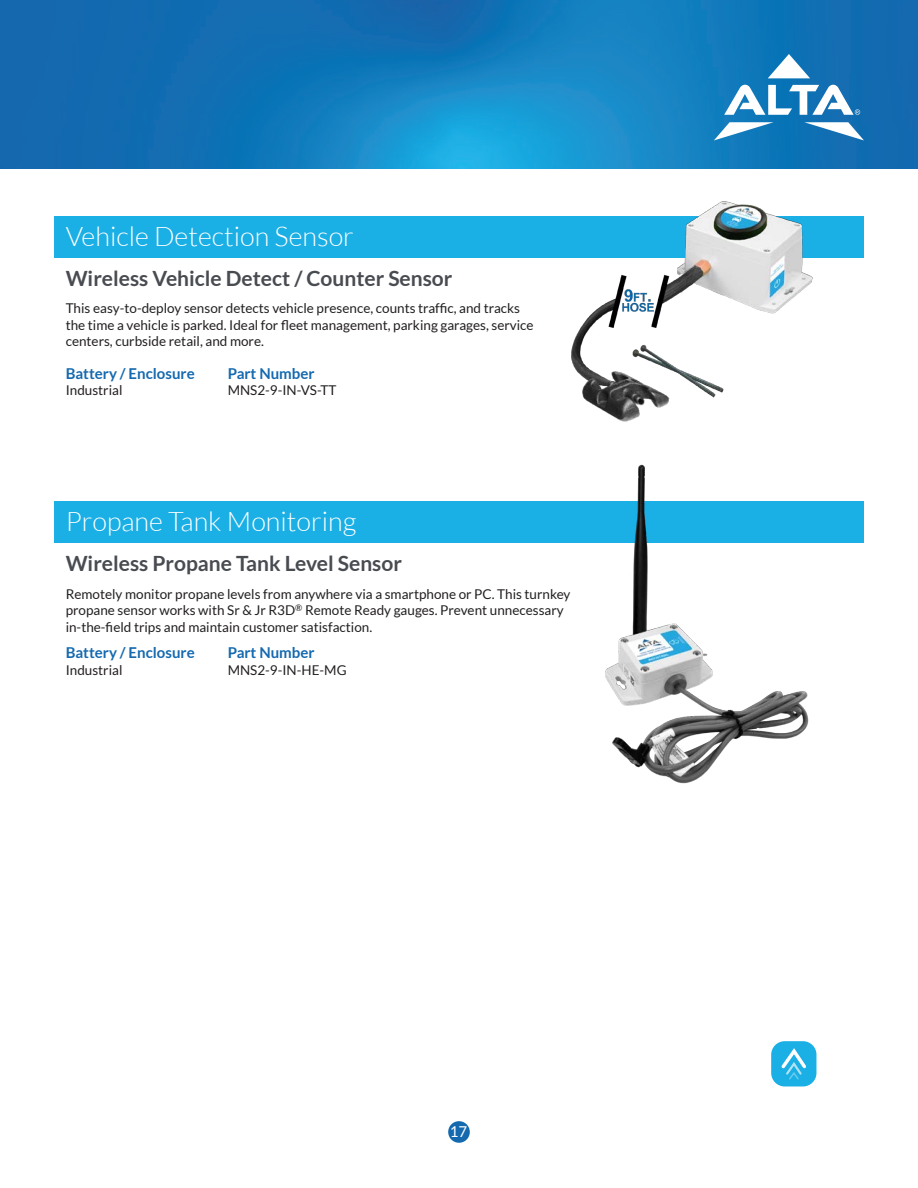
<style>
.page{position:relative;width:918px;height:1188px;background:#fff}
.page>*{position:absolute;margin:0;border:0;box-sizing:border-box;transform-origin:0 0}
.t1{font:300 27px "Lato";color:#fff}
.t2{font:700 21px "Lato";color:#484b50}
.t3{font:700 15px "Lato";color:#1469af}
.t4{font:15px "Lato";color:#fff}
.t5{font:13.5px/16.5px "Lato";color:#231f20}
</style>
<div class="page">
<img style="left:0;top:0;width:918px;height:168px">
<svg style="left:768px;top:54px;width:42px;height:24px"></svg>
<svg style="left:804px;top:122px;width:60px;height:18px"></svg>
<svg style="left:714px;top:122px;width:60px;height:18px"></svg>
<svg style="left:724px;top:85px;width:136px;height:30px"></svg>
<div style="left:54px;top:502px;width:810px;height:41px;background:#1aafe5"></div>
<img style="left:593px;top:464px;width:225px;height:320px">
<div style="left:448px;top:1121px;width:22px;height:22px;background:#1469af;border-radius:50%"></div>
<div style="left:54px;top:217px;width:810px;height:41px;background:#1aafe5"></div>
<img style="left:558px;top:201px;width:265px;height:221px">
<div style="left:771px;top:1041px;width:45px;height:45px;background:#1aafe5;border-radius:14px"></div>
<svg style="left:781px;top:1048px;width:25px;height:32px"></svg>
<p class="t1" style="left:66px;top:222px;width:290px">Vehicle Detection Sensor</p>
<p class="t2" style="left:66px;top:266px;width:388px">Wireless Vehicle Detect / Counter Sensor</p>
<p class="t5" style="left:66px;top:300px;width:470px">This easy-to-deploy sensor detects vehicle presence, counts traffic, and tracks the time a vehicle is parked. Ideal for fleet management, parking garages, service centers, curbside retail, and more.</p>
<p class="t3" style="left:66px;top:365px;width:130px">Battery / Enclosure</p>
<p class="t3" style="left:228px;top:365px;width:88px">Part Number</p>
<p class="t5" style="left:66px;top:382px;width:58px">Industrial</p>
<p class="t5" style="left:228px;top:382px;width:110px">MNS2-9-IN-VS-TT</p>
<p class="t1" style="left:66px;top:507px;width:292px">Propane Tank Monitoring</p>
<p class="t2" style="left:66px;top:552px;width:338px">Wireless Propane Tank Level Sensor</p>
<p class="t5" style="left:66px;top:585px;width:506px">Remotely monitor propane levels from anywhere via a smartphone or PC. This turnkey propane sensor works with Sr &amp; Jr R3D<sup>®</sup> Remote Ready gauges. Prevent unnecessary in-the-field trips and maintain customer satisfaction.</p>
<p class="t3" style="left:66px;top:644px;width:130px">Battery / Enclosure</p>
<p class="t3" style="left:228px;top:644px;width:88px">Part Number</p>
<p class="t5" style="left:66px;top:661px;width:58px">Industrial</p>
<p class="t5" style="left:228px;top:661px;width:120px">MNS2-9-IN-HE-MG</p>
<p class="t4" style="left:450px;top:1124px;width:19px">17</p>
</div>
